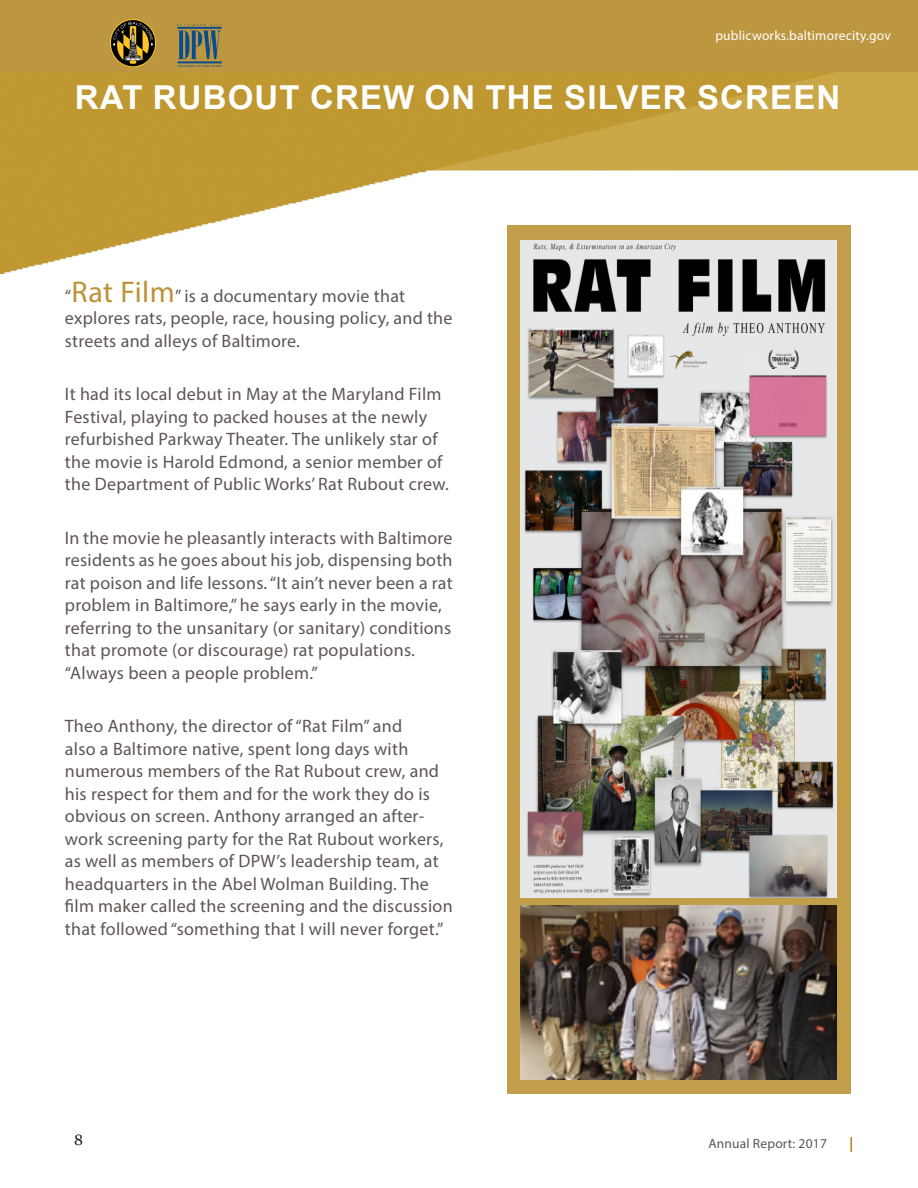
<style>
.page{position:relative;width:918px;height:1188px;background:#fff}
.page>*{position:absolute;margin:0;border:0;box-sizing:border-box;transform-origin:0 0}
.t1{font:700 33px "Arial";letter-spacing:.035em;color:#fffffe}
.t2{font:18px/22.5px "Myriad Pro";letter-spacing:.015em;color:#5e5653}
.t3{font:15px "Georgia";color:#181817}
.t4{font:13.5px "Myriad Pro";letter-spacing:.015em;color:#fffffe}
.t5{font:13.5px "Myriad Pro";letter-spacing:.015em;color:#565756}
.s1{font-size:30px;color:#bb9336}
</style>
<div class="page">
<div style="left:0;top:0;width:918px;height:79px;background:#bd9740"></div>
<svg style="left:850px;top:1137px;width:2px;height:15px"></svg>
<img style="left:111px;top:20px;width:44px;height:46px">
<img style="left:177px;top:24px;width:45px;height:42px">
<img style="left:0;top:72px;width:918px;height:202px">
<div style="left:507px;top:226px;width:343px;height:868px;background:#c29e4b"></div>
<img style="left:520px;top:241px;width:317px;height:656px">
<img style="left:520px;top:906px;width:317px;height:174px">
<p class="t4" style="left:715px;top:27px;width:177px">publicworks.baltimorecity.gov</p>
<h1 class="t1" style="left:75px;top:75px;width:767px">RAT RUBOUT CREW ON THE SILVER SCREEN</h1>
<p class="t2" style="left:65px;top:284px;width:389px">“<span class="s1">Rat Film</span>” is a documentary movie that explores rats, people, race, housing policy, and the streets and alleys of Baltimore.</p>
<p class="t2" style="left:65px;top:383px;width:386px">It had its local debut in May at the Maryland Film Festival, playing to packed houses at the newly refurbished Parkway Theater. The unlikely star of the movie is Harold Edmond, a senior member of the Department of Public Works’ Rat Rubout crew.</p>
<p class="t2" style="left:65px;top:526px;width:389px">In the movie he pleasantly interacts with Baltimore residents as he goes about his job, dispensing both rat poison and life lessons. “It ain’t never been a rat problem in Baltimore,” he says early in the movie, referring to the unsanitary (or sanitary) conditions that promote (or discourage) rat populations. “Always been a people problem.”</p>
<p class="t2" style="left:65px;top:715px;width:389px">Theo Anthony, the director of “Rat Film” and<br>also a Baltimore native, spent long days with numerous members of the Rat Rubout crew, and his respect for them and for the work they do is obvious on screen. Anthony arranged an after&shy;work screening party for the Rat Rubout workers, as well as members of DPW’s leadership team, at headquarters in the Abel Wolman Building. The film maker called the screening and the discussion that followed “something that I will never forget.”</p>
<p class="t3" style="left:74px;top:1131px;width:10px">8</p>
<p class="t5" style="left:708px;top:1136px;width:120px">Annual Report: 2017</p>
</div>
